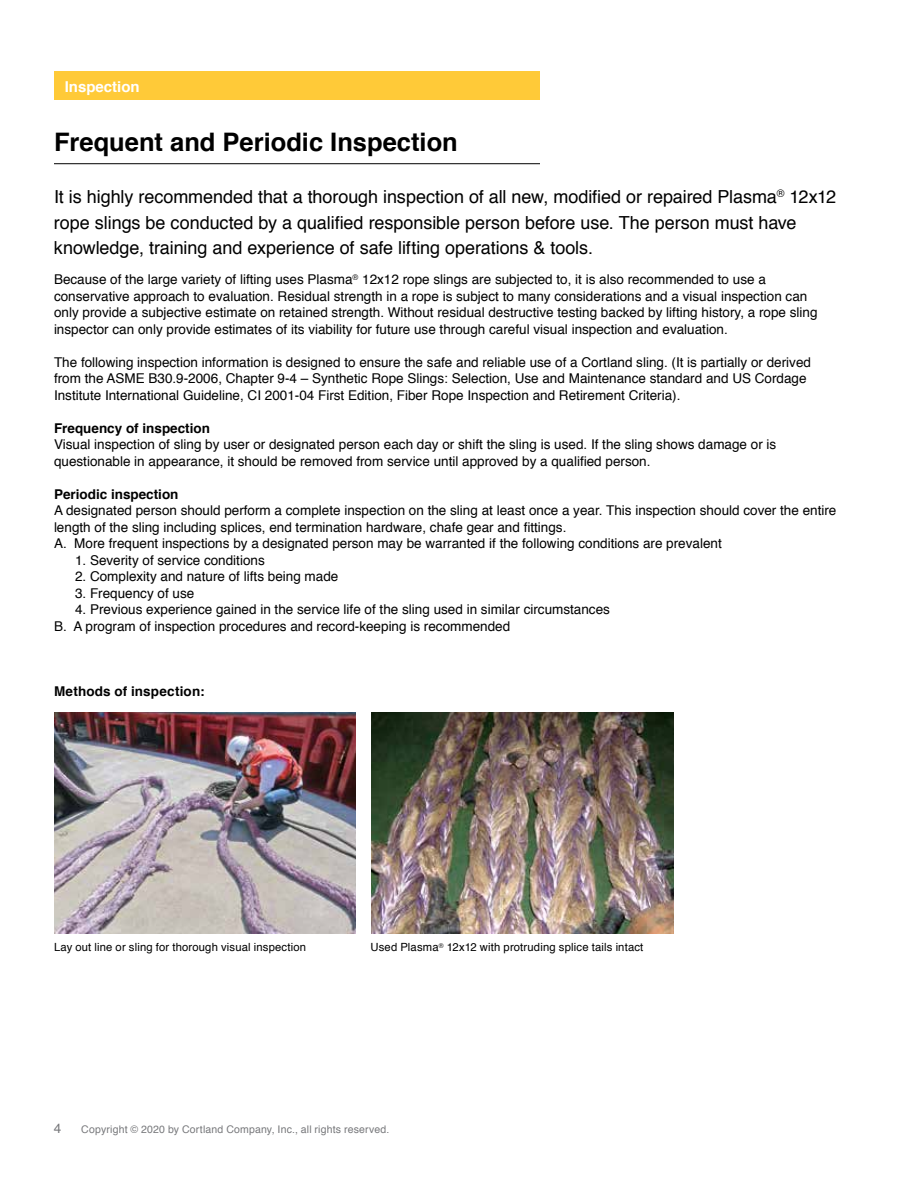
<style>
.page{position:relative;width:918px;height:1188px;background:#fff}
.page>*{position:absolute;margin:0;border:0;box-sizing:border-box;transform-origin:0 0}
.t1{font:700 25.5px "Helvetica";color:#000}
.t2{font:18px/25.5px "Helvetica";letter-spacing:-.005em;color:#000}
.t3{font:700 15px "Helvetica";color:#fff}
.t4{font:13.5px/16.5px "Helvetica";color:#000}
.t5{font:700 13.5px "Helvetica";color:#000}
.t6{font:13.5px "Helvetica";color:#77787b}
.t7{font:11.25px "Helvetica";letter-spacing:.015em;color:#000}
.t8{font:10.5px "Helvetica";letter-spacing:.015em;color:#77787b}
</style>
<div class="page">
<div style="left:54px;top:71px;width:486px;height:28px;background:#ffca38"></div>
<img style="left:54px;top:712px;width:302px;height:221px">
<img style="left:372px;top:712px;width:302px;height:221px">
<hr style="left:54px;top:163px;width:486px;height:1px;background:#000">
<p class="t3" style="left:65px;top:74px;width:77px">Inspection</p>
<h1 class="t1" style="left:54px;top:121px;width:405px">Frequent and Periodic Inspection</h1>
<p class="t2" style="left:54px;top:185px;width:784px">It is highly recommended that a thorough inspection of all new, modified or repaired Plasma<sup>®</sup> 12x12 rope slings be conducted by a qualified responsible person before use. The person must have knowledge, training and experience of safe lifting operations &amp; tools.</p>
<p class="t4" style="left:54px;top:272px;width:765px">Because of the large variety of lifting uses Plasma<sup>®</sup> 12x12 rope slings are subjected to, it is also recommended to use a conservative approach to evaluation. Residual strength in a rope is subject to many considerations and a visual inspection can only provide a subjective estimate on retained strength. Without residual destructive testing backed by lifting history, a rope sling inspector can only provide estimates of its viability for future use through careful visual inspection and evaluation.</p>
<p class="t4" style="left:54px;top:354px;width:759px">The following inspection information is designed to ensure the safe and reliable use of a Cortland sling. (It is partially or derived from the ASME B30.9-2006, Chapter 9-4 – Synthetic Rope Slings: Selection, Use and Maintenance standard and US Cordage<br>Institute International Guideline, CI 2001-04 First Edition, Fiber Rope Inspection and Retirement Criteria).</p>
<p class="t5" style="left:54px;top:417px;width:158px">Frequency of inspection</p>
<p class="t4" style="left:54px;top:436px;width:724px">Visual inspection of sling by user or designated person each day or shift the sling is used. If the sling shows damage or is questionable in appearance, it should be removed from service until approved by a qualified person.</p>
<p class="t5" style="left:54px;top:483px;width:126px">Periodic inspection</p>
<p class="t4" style="left:54px;top:502px;width:784px">A designated person should perform a complete inspection on the sling at least once a year. This inspection should cover the entire length of the sling including splices, end termination hardware, chafe gear and fittings.<br>A. More frequent inspections by a designated person may be warranted if the following conditions are prevalent</p>
<p class="t4" style="left:75px;top:552px;width:191px">1. Severity of service conditions</p>
<p class="t4" style="left:75px;top:568px;width:265px">2. Complexity and nature of lifts being made</p>
<p class="t4" style="left:75px;top:585px;width:121px">3. Frequency of use</p>
<p class="t4" style="left:54px;top:601px;width:557px;text-indent:21px">4. Previous experience gained in the service life of the sling used in similar circumstances<br>B. A program of inspection procedures and record-keeping is recommended</p>
<p class="t5" style="left:54px;top:681px;width:152px">Methods of inspection:</p>
<p class="t7" style="left:54px;top:939px;width:254px">Lay out line or sling for thorough visual inspection</p>
<p class="t7" style="left:370px;top:939px;width:275px">Used Plasma<sup>®</sup> 12x12 with protruding splice tails intact</p>
<p class="t6" style="left:54px;top:1118px;width:9px">4</p>
<p class="t8" style="left:81px;top:1122px;width:310px">Copyright © 2020 by Cortland Company, Inc., all rights reserved.</p>
</div>
